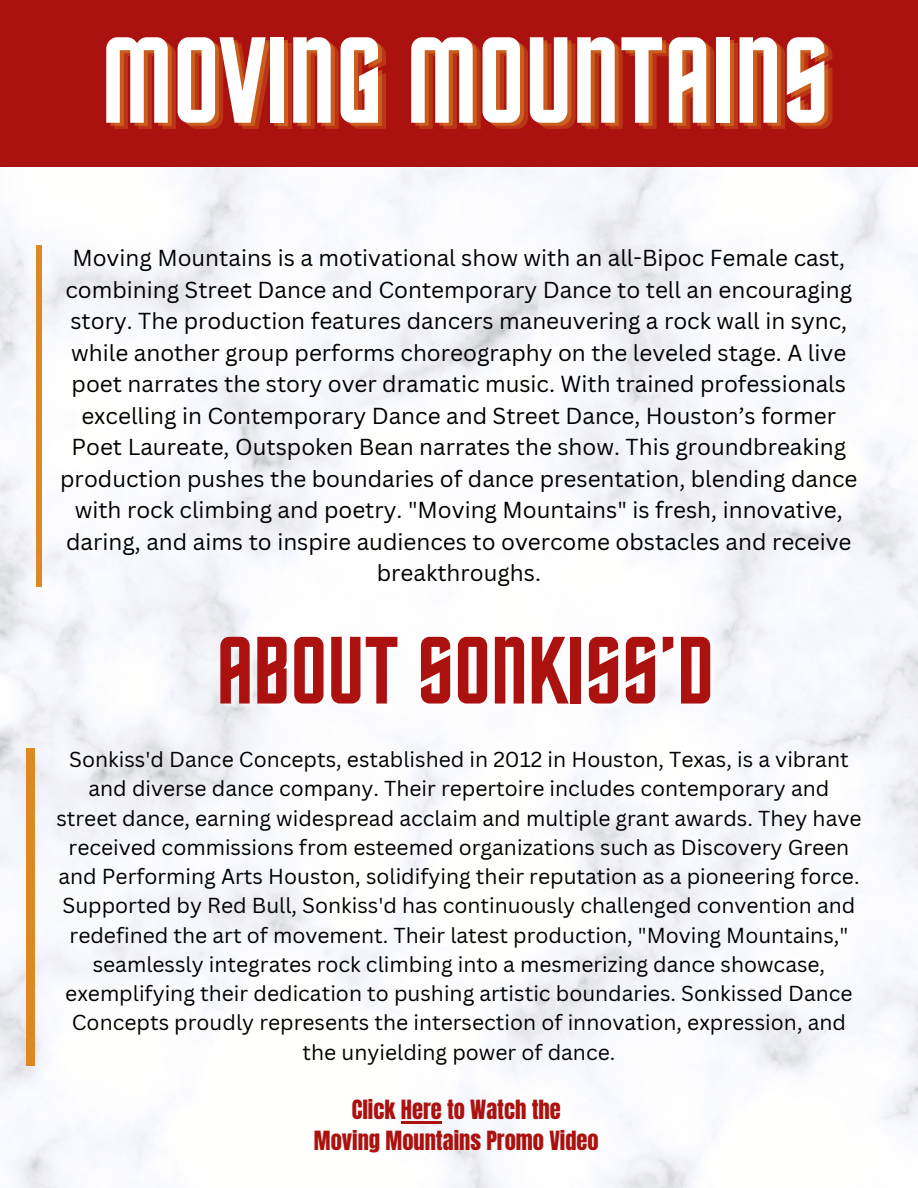
<style>
.page{position:relative;width:918px;height:1188px;background:#fff}
.page>*{position:absolute;margin:0;border:0;box-sizing:border-box;transform-origin:0 0}
.t1{font:123px "Horta";color:#fff}
.t2{font:96px "Horta";color:#ab110f}
.t3{font:22.5px/31.5px "Canva Sans";color:#000;text-align:center}
.t4{font:22.5px "Anton";color:#ab110f}
.t5{font:21px/29.2px "Canva Sans";color:#000;text-align:center}
</style>
<div class="page">
<img style="left:0;top:167px;width:918px;height:1021px">
<div style="left:26px;top:748px;width:9px;height:317px;background:#dd8823"></div>
<hr style="left:401px;top:1121px;width:41px;height:2px;background:#ab110f">
<div style="left:0;top:0;width:918px;height:167px;background:#ab110f"></div>
<div style="left:36px;top:245px;width:6px;height:342px;background:#dd8823"></div>
<p class="t1" style="left:101px;top:29px;width:729px">MOVING MOUNTAINS</p>
<p class="t3" style="left:60px;top:242px;width:799px">Moving Mountains is a motivational show with an all-Bipoc Female cast, combining Street Dance and Contemporary Dance to tell an encouraging story. The production features dancers maneuvering a rock wall in sync, while another group performs choreography on the leveled stage. A live poet narrates the story over dramatic music. With trained professionals excelling in Contemporary Dance and Street Dance, Houston’s former Poet Laureate, Outspoken Bean narrates the show. This groundbreaking production pushes the boundaries of dance presentation, blending dance with rock climbing and poetry. "Moving Mountains" is fresh, innovative, daring, and aims to inspire audiences to overcome obstacles and receive breakthroughs.</p>
<p class="t2" style="left:217px;top:631px;width:499px">ABOUT SONKISS’D</p>
<p class="t5" style="left:56px;top:744px;width:807px">Sonkiss'd Dance Concepts, established in 2012 in Houston, Texas, is a vibrant and diverse dance company. Their repertoire includes contemporary and street dance, earning widespread acclaim and multiple grant awards. They have received commissions from esteemed organizations such as Discovery Green and Performing Arts Houston, solidifying their reputation as a pioneering force.<br>Supported by Red Bull, Sonkiss'd has continuously challenged convention and redefined the art of movement. Their latest production, "Moving Mountains," seamlessly integrates rock climbing into a mesmerizing dance showcase, exemplifying their dedication to pushing artistic boundaries. Sonkissed Dance Concepts proudly represents the intersection of innovation, expression, and the unyielding power of dance.</p>
<p class="t4" style="left:352px;top:1093px;width:211px">Click Here to Watch the</p>
<p class="t4" style="left:314px;top:1125px;width:286px">Moving Mountains Promo Video</p>
</div>
